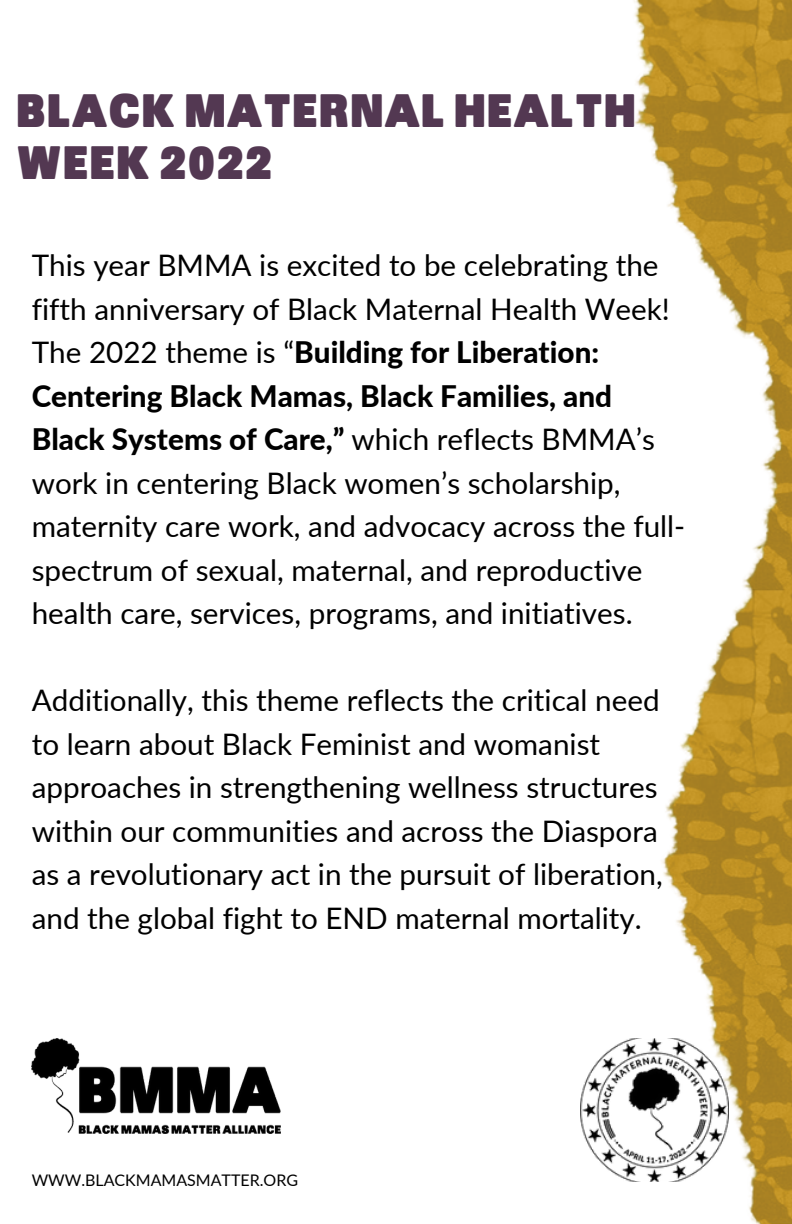
<style>
.page{position:relative;width:792px;height:1224px;background:#fff}
.page>*{position:absolute;margin:0;border:0;box-sizing:border-box;transform-origin:0 0}
.t1{font:900 45.6px/51.2px "Sans";letter-spacing:.03em;color:#533852}
.t2{font:29.6px/43.6px "Lato";color:#000}
.t3{font:16px "Lato";color:#000}
.s1{font-weight:800}
</style>
<div class="page">
<img style="left:628px;top:0;width:164px;height:1224px">
<img style="left:32px;top:1039px;width:249px;height:94px">
<img style="left:580px;top:1039px;width:149px;height:142px">
<p class="t1" style="left:16px;top:83px;width:621px">BLACK MATERNAL HEALTH<br>WEEK 2022</p>
<p class="t2" style="left:32px;top:243px;width:655px">This year BMMA is excited to be celebrating the fifth anniversary of Black Maternal Health Week!<br>The 2022 theme is “<span class="s1">Building for Liberation:<br>Centering Black Mamas, Black Families, and Black Systems of Care,”</span> which reflects BMMA’s work in centering Black women’s scholarship, maternity care work, and advocacy across the full&shy;spectrum of sexual, maternal, and reproductive health care, services, programs, and initiatives.</p>
<p class="t2" style="left:32px;top:678px;width:633px">Additionally, this theme reflects the critical need to learn about Black Feminist and womanist approaches in strengthening wellness structures within our communities and across the Diaspora as a revolutionary act in the pursuit of liberation, and the global fight to END maternal mortality.</p>
<p class="t3" style="left:32px;top:1171px;width:268px">WWW.BLACKMAMASMATTER.ORG</p>
</div>
